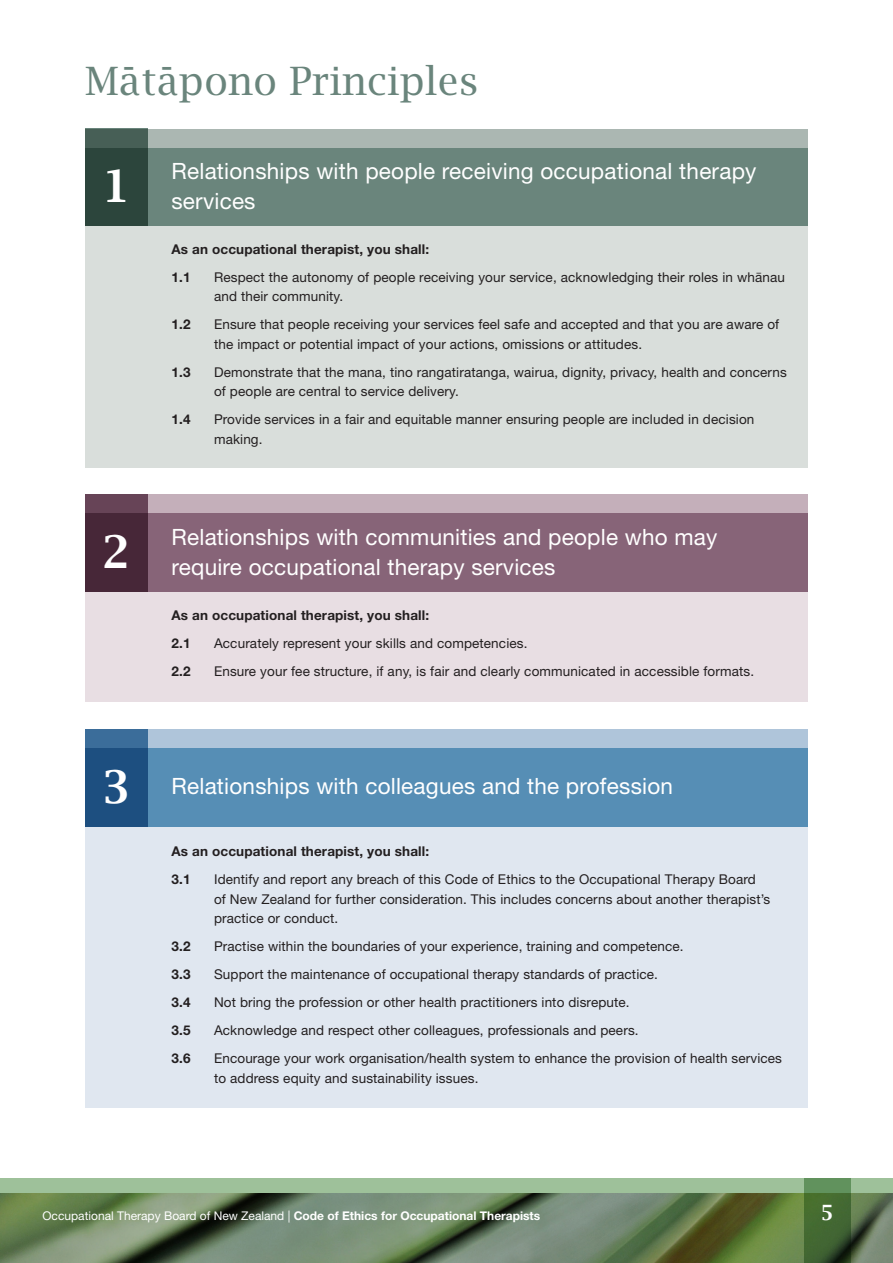
<style>
.page{position:relative;width:893px;height:1263px;background:#fff}
.page>*{position:absolute;margin:0;border:0;box-sizing:border-box;transform-origin:0 0}
.t1{font:45px "Lucida Bright Demibold";color:#fff}
.Heading{font:39px "Lucida Bright";letter-spacing:.01em;color:#6a857c}
.SS{font:22.5px/30px "Helvetica Neue LT Pro";letter-spacing:.01em;color:#fff}
.t2{font:21px "Lucida Bright Demibold";color:#fff}
.Text{font:13.5px/19.5px "Helvetica Neue LT Pro";letter-spacing:.01em;color:#231f20}
.Text-2{font:700 13.5px "Helvetica Neue LT Pro";letter-spacing:.01em;color:#231f20}
.t3{font:12px "Helvetica Neue LT Pro";color:#fff}
.s1{font-weight:700}
</style>
<div class="page">
<div style="left:85px;top:225px;width:723px;height:243px;background:#d9dedb"></div>
<div style="left:85px;top:146px;width:723px;height:80px;background:#6a857c"></div>
<div style="left:85px;top:129px;width:723px;height:18px;background:#abb7b2"></div>
<div style="left:85px;top:129px;width:62px;height:97px;background:linear-gradient(to bottom,#3e564d,#243e35)"></div>
<div style="left:85px;top:591px;width:723px;height:111px;background:#e8dee3"></div>
<div style="left:85px;top:512px;width:723px;height:80px;background:#876478"></div>
<div style="left:85px;top:494px;width:723px;height:19px;background:#c4afba"></div>
<svg style="left:85px;top:494px;width:62px;height:98px;background:#4d2c3e"></svg>
<div style="left:85px;top:826px;width:723px;height:282px;background:#e0e7f0"></div>
<div style="left:85px;top:747px;width:723px;height:80px;background:#568eb5"></div>
<div style="left:85px;top:729px;width:723px;height:19px;background:#afc5da"></div>
<svg style="left:85px;top:729px;width:62px;height:98px;background:#225485"></svg>
<img style="left:0;top:1192px;width:893px;height:71px">
<div style="left:0;top:1178px;width:893px;height:14px;background:#9ec19a"></div>
<svg style="left:804px;top:1178px;width:46px;height:85px;background:#446936"></svg>
<p class="Heading" style="left:85px;top:57px;width:395px">Ma-ta-pono Principles</p>
<p class="t1" style="left:102px;top:158px;width:30px">1</p>
<p class="SS" style="left:171px;top:155px;width:586px">Relationships with people receiving occupational therapy services</p>
<p class="Text-2" style="left:171px;top:240px;width:259px">As an occupational therapist, you shall:</p>
<p class="Text-2" style="left:171px;top:268px;width:21px">1.1</p>
<p class="Text" style="left:214px;top:267px;width:572px">Respect the autonomy of people receiving your service, acknowledging their roles in whānau and their community.</p>
<p class="Text-2" style="left:171px;top:316px;width:21px">1.2</p>
<p class="Text" style="left:214px;top:314px;width:567px">Ensure that people receiving your services feel safe and accepted and that you are aware of the impact or potential impact of your actions, omissions or attitudes.</p>
<p class="Text-2" style="left:171px;top:363px;width:21px">1.3</p>
<p class="Text" style="left:214px;top:362px;width:574px">Demonstrate that the mana, tino rangatiratanga, wairua, dignity, privacy, health and concerns of people are central to service delivery.</p>
<p class="Text-2" style="left:171px;top:411px;width:21px">1.4</p>
<p class="Text" style="left:214px;top:409px;width:542px">Provide services in a fair and equitable manner ensuring people are included in decision making.</p>
<p class="t1" style="left:102px;top:524px;width:30px">2</p>
<p class="SS" style="left:171px;top:521px;width:547px">Relationships with communities and people who may require occupational therapy services</p>
<p class="Text-2" style="left:171px;top:606px;width:259px">As an occupational therapist, you shall:</p>
<p class="Text-2" style="left:171px;top:634px;width:21px">2.1</p>
<p class="Text" style="left:214px;top:633px;width:315px">Accurately represent your skills and competencies.</p>
<p class="Text-2" style="left:171px;top:662px;width:21px">2.2</p>
<p class="Text" style="left:214px;top:661px;width:542px">Ensure your fee structure, if any, is fair and clearly communicated in accessible formats.</p>
<p class="t1" style="left:102px;top:759px;width:30px">3</p>
<p class="SS" style="left:171px;top:770px;width:503px">Relationships with colleagues and the profession</p>
<p class="Text-2" style="left:171px;top:843px;width:259px">As an occupational therapist, you shall:</p>
<p class="Text-2" style="left:171px;top:871px;width:21px">3.1</p>
<p class="Text" style="left:214px;top:869px;width:558px">Identify and report any breach of this Code of Ethics to the Occupational Therapy Board of New Zealand for further consideration. This includes concerns about another therapist’s practice or conduct.</p>
<p class="Text-2" style="left:171px;top:938px;width:21px">3.2</p>
<p class="Text" style="left:214px;top:936px;width:471px">Practise within the boundaries of your experience, training and competence.</p>
<p class="Text-2" style="left:171px;top:966px;width:21px">3.3</p>
<p class="Text" style="left:214px;top:964px;width:445px">Support the maintenance of occupational therapy standards of practice.</p>
<p class="Text-2" style="left:171px;top:994px;width:21px">3.4</p>
<p class="Text" style="left:214px;top:992px;width:417px">Not bring the profession or other health practitioners into disrepute.</p>
<p class="Text-2" style="left:171px;top:1022px;width:21px">3.5</p>
<p class="Text" style="left:214px;top:1020px;width:426px">Acknowledge and respect other colleagues, professionals and peers.</p>
<p class="Text-2" style="left:171px;top:1050px;width:21px">3.6</p>
<p class="Text" style="left:214px;top:1048px;width:569px">Encourage your work organisation/health system to enhance the provision of health services to address equity and sustainability issues.</p>
<p class="t3" style="left:43px;top:1208px;width:499px">Occupational Therapy Board of New Zealand | <span class="s1">Code of Ethics for Occupational Therapists</span></p>
<h3 class="t2" style="left:820px;top:1200px;width:15px">5</h3>
</div>
